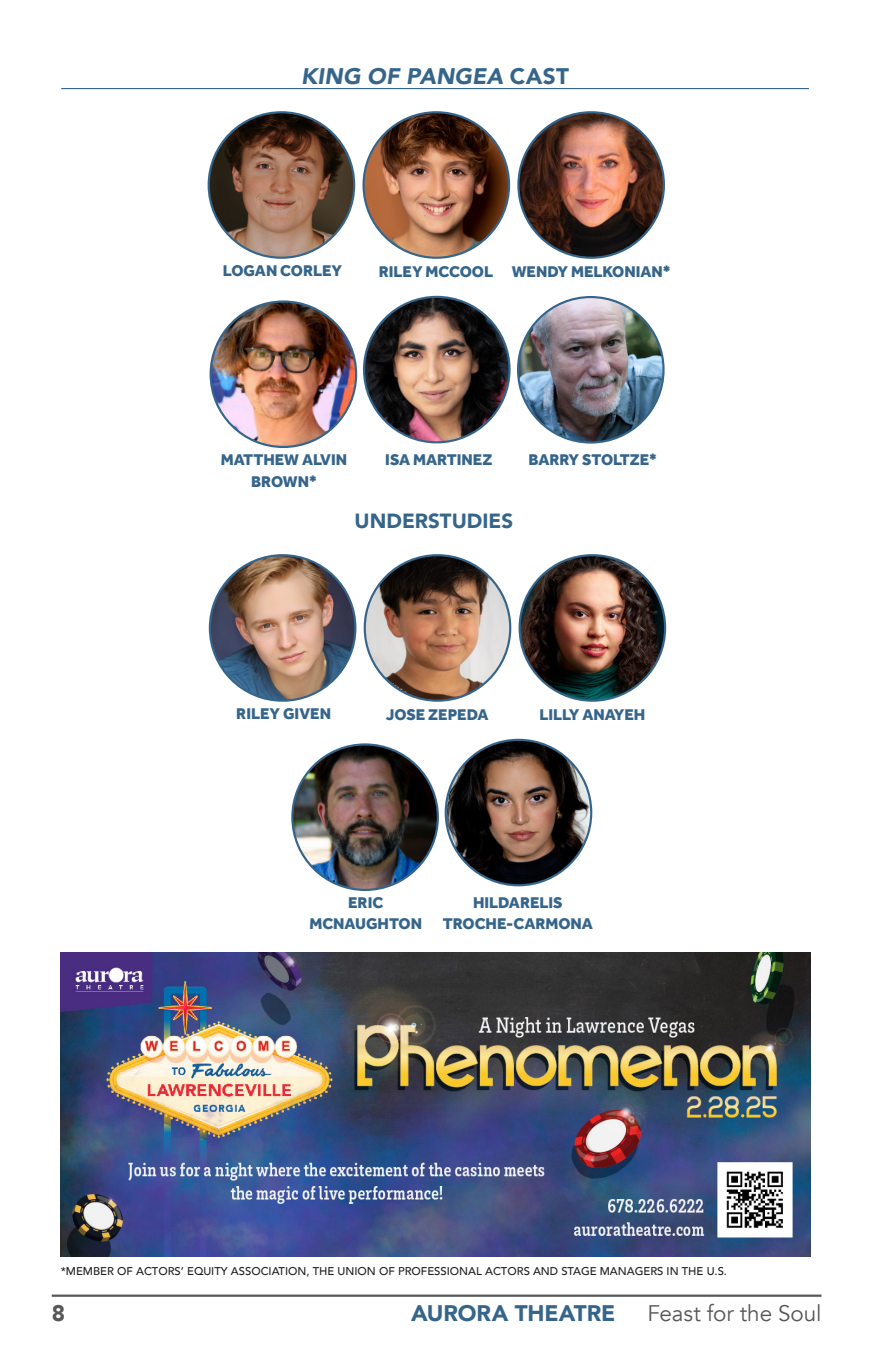
<style>
.page{position:relative;width:871px;height:1357px;background:#fff}
.page>*{position:absolute;margin:0;border:0;box-sizing:border-box;transform-origin:0 0}
.Section_Headers{font:italic 900 22.5px "Avenir";letter-spacing:.01em;color:#36658b}
.t1{font:22.5px "Avenir";letter-spacing:-.005em;color:#57585a}
.t2{font:900 22.5px "Avenir";letter-spacing:-.005em;color:#36658b}
.t3{font:900 22.5px "Avenir";color:#57585a}
.t4{font:900 20.47px "Avenir";color:#36658b}
.t5{font:800 15.97px/21.4px "Effra";color:#36658b;text-align:center}
.t6{font:500 11.25px "Avenir";color:#231f20}
.s1{font-style:normal}
</style>
<div class="page">
<hr style="left:61px;top:88px;width:748px;height:1px;background:#36658b">
<img style="left:209px;top:112px;width:145px;height:146px;border-radius:73px">
<img style="left:363px;top:112px;width:146px;height:146px;border-radius:73px">
<img style="left:518px;top:112px;width:146px;height:146px;border-radius:73px">
<img style="left:211px;top:301px;width:145px;height:146px;border-radius:73px">
<img style="left:364px;top:297px;width:145px;height:145px;border-radius:73px">
<img style="left:518px;top:297px;width:145px;height:145px;border-radius:73px">
<img style="left:210px;top:555px;width:145px;height:146px;border-radius:73px">
<img style="left:365px;top:555px;width:145px;height:146px;border-radius:73px">
<img style="left:519px;top:555px;width:146px;height:146px;border-radius:73px">
<img style="left:292px;top:744px;width:146px;height:146px;border-radius:73px">
<img style="left:446px;top:740px;width:145px;height:145px;border-radius:73px">
<img style="left:61px;top:952px;width:749px;height:305px">
<hr style="left:52px;top:1294px;width:769px;height:3px;background:#57585a">
<p class="Section_Headers" style="left:301px;top:57px;width:269px">KING OF PANGEA <span class="s1">CAST</span></p>
<p class="t5" style="left:223px;top:260px;width:121px">LOGAN CORLEY</p>
<p class="t5" style="left:379px;top:261px;width:116px">RILEY MCCOOL</p>
<p class="t5" style="left:512px;top:261px;width:160px">WENDY MELKONIAN*</p>
<p class="t5" style="left:221px;top:449px;width:128px">MATTHEW ALVIN<br>BROWN*</p>
<p class="t5" style="left:385px;top:449px;width:109px">ISA MARTINEZ</p>
<p class="t5" style="left:528px;top:449px;width:130px">BARRY STOLTZE*</p>
<p class="t4" style="left:355px;top:503px;width:160px">UNDERSTUDIES</p>
<p class="t5" style="left:236px;top:703px;width:96px">RILEY GIVEN</p>
<p class="t5" style="left:386px;top:704px;width:104px">JOSE ZEPEDA</p>
<p class="t5" style="left:539px;top:704px;width:107px">LILLY ANAYEH</p>
<p class="t5" style="left:309px;top:892px;width:114px">ERIC<br>MCNAUGHTON</p>
<p class="t5" style="left:443px;top:892px;width:152px">HILDARELIS<br>TROCHE-CARMONA</p>
<p class="t6" style="left:61px;top:1262px;width:668px">*MEMBER OF ACTORS’ EQUITY ASSOCIATION, THE UNION OF PROFESSIONAL ACTORS AND STAGE MANAGERS IN THE U.S.</p>
<h1 class="t3" style="left:52px;top:1294px;width:15px">8</h1>
<h1 class="t2" style="left:411px;top:1294px;width:206px">AURORA THEATRE</h1>
<h1 class="t1" style="left:647px;top:1300px;width:176px">Feast for the Soul</h1>
</div>
